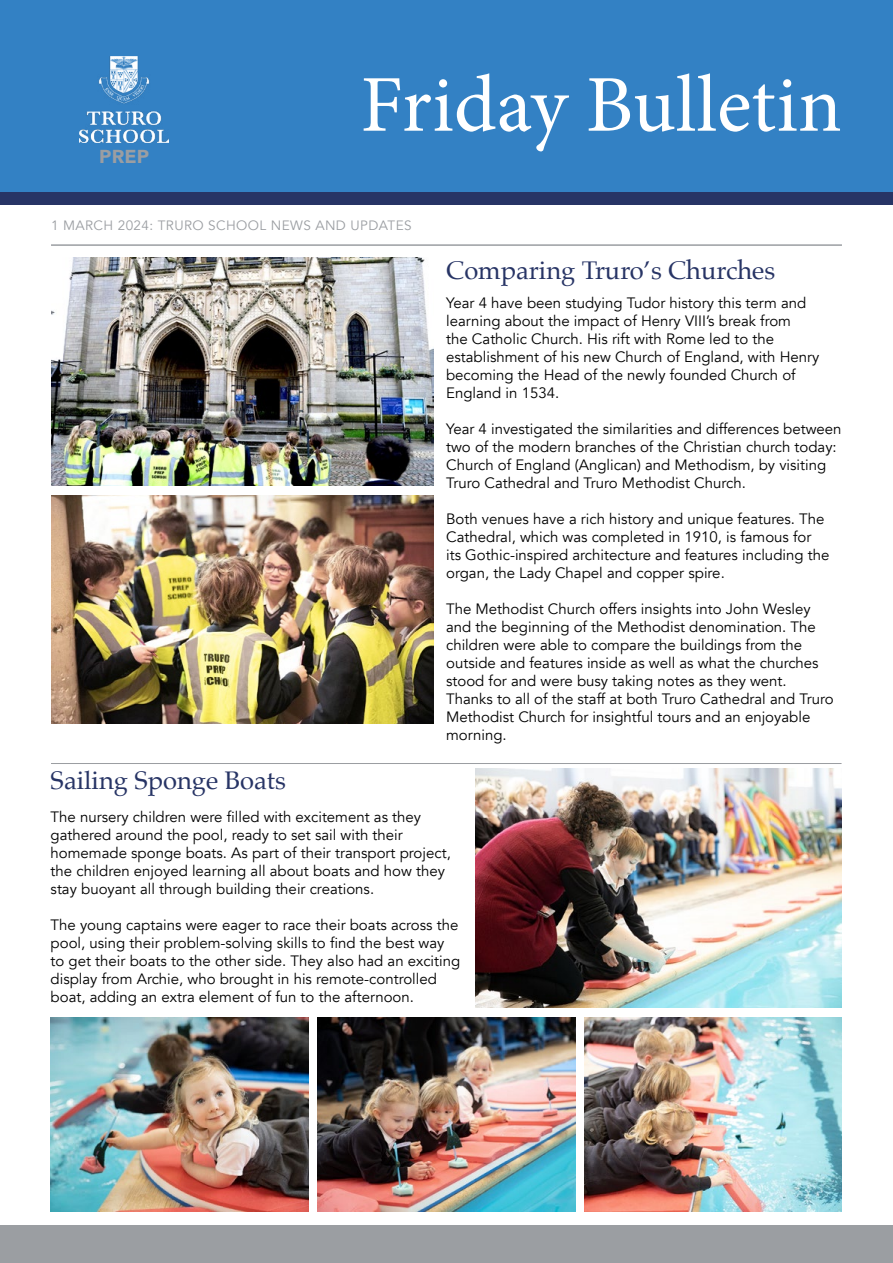
<style>
.page{position:relative;width:893px;height:1263px;background:#fff}
.page>*{position:absolute;margin:0;border:0;box-sizing:border-box;transform-origin:0 0}
.t1{font:80.55px "Minion Pro";color:#fff}
.t2{font:25.5px "Palatino";color:#273465}
.t3{font:900 18.75px "Avenir";color:#9b9ea2;scale:1.04 1}
.t4{font:15px/18px "Avenir";color:#000}
.t5{font:13.5px "Avenir";letter-spacing:.03em;color:#9b9ea2}
</style>
<div class="page">
<div style="left:0;top:1226px;width:893px;height:37px;background:#9b9ea2"></div>
<div style="left:0;top:191px;width:893px;height:14px;background:#273465"></div>
<div style="left:0;top:0;width:893px;height:191px;background:#3381c4"></div>
<svg style="left:79px;top:142px;width:54px;height:1px"></svg>
<img style="left:79px;top:57px;width:90px;height:85px">
<hr style="left:51px;top:244px;width:791px;height:2px;background:#9b9ea2">
<img style="left:51px;top:258px;width:383px;height:227px">
<img style="left:475px;top:768px;width:367px;height:239px">
<hr style="left:51px;top:763px;width:790px;height:1px;background:#9b9ea2">
<img style="left:51px;top:496px;width:383px;height:227px">
<img style="left:584px;top:1018px;width:258px;height:194px">
<img style="left:317px;top:1018px;width:258px;height:194px">
<img style="left:51px;top:1018px;width:257px;height:194px">
<p class="t3" style="left:99px;top:141px;width:50px">PREP</p>
<h1 class="t1" style="left:360px;top:51px;width:483px">Friday Bulletin</h1>
<p class="t5" style="left:51px;top:217px;width:362px">1 MARCH 2024: TRURO SCHOOL NEWS AND UPDATES</p>
<h2 class="t2" style="left:446px;top:249px;width:330px">Comparing Truro’s Churches</h2>
<p class="t4" style="left:446px;top:294px;width:375px">Year 4 have been studying Tudor history this term and learning about the impact of Henry VIII’s break from<br>the Catholic Church. His rift with Rome led to the establishment of his new Church of England, with Henry becoming the Head of the newly founded Church of England in 1534.</p>
<p class="t4" style="left:446px;top:420px;width:397px">Year 4 investigated the similarities and differences between two of the modern branches of the Christian church today:<br>Church of England (Anglican) and Methodism, by visiting Truro Cathedral and Truro Methodist Church.</p>
<p class="t4" style="left:446px;top:510px;width:385px">Both venues have a rich history and unique features. The Cathedral, which was completed in 1910, is famous for its Gothic-inspired architecture and features including the organ, the Lady Chapel and copper spire.</p>
<p class="t4" style="left:446px;top:600px;width:389px">The Methodist Church offers insights into John Wesley and the beginning of the Methodist denomination. The children were able to compare the buildings from the outside and features inside as well as what the churches stood for and were busy taking notes as they went.<br>Thanks to all of the staff at both Truro Cathedral and Truro Methodist Church for insightful tours and an enjoyable morning.</p>
<h2 class="t2" style="left:51px;top:759px;width:237px">Sailing Sponge Boats</h2>
<p class="t4" style="left:51px;top:808px;width:402px">The nursery children were filled with excitement as they gathered around the pool, ready to set sail with their homemade sponge boats. As part of their transport project, the children enjoyed learning all about boats and how they stay buoyant all through building their creations.</p>
<p class="t4" style="left:51px;top:916px;width:411px">The young captains were eager to race their boats across the pool, using their problem-solving skills to find the best way to get their boats to the other side. They also had an exciting display from Archie, who brought in his remote-controlled boat, adding an extra element of fun to the afternoon.</p>
</div>
